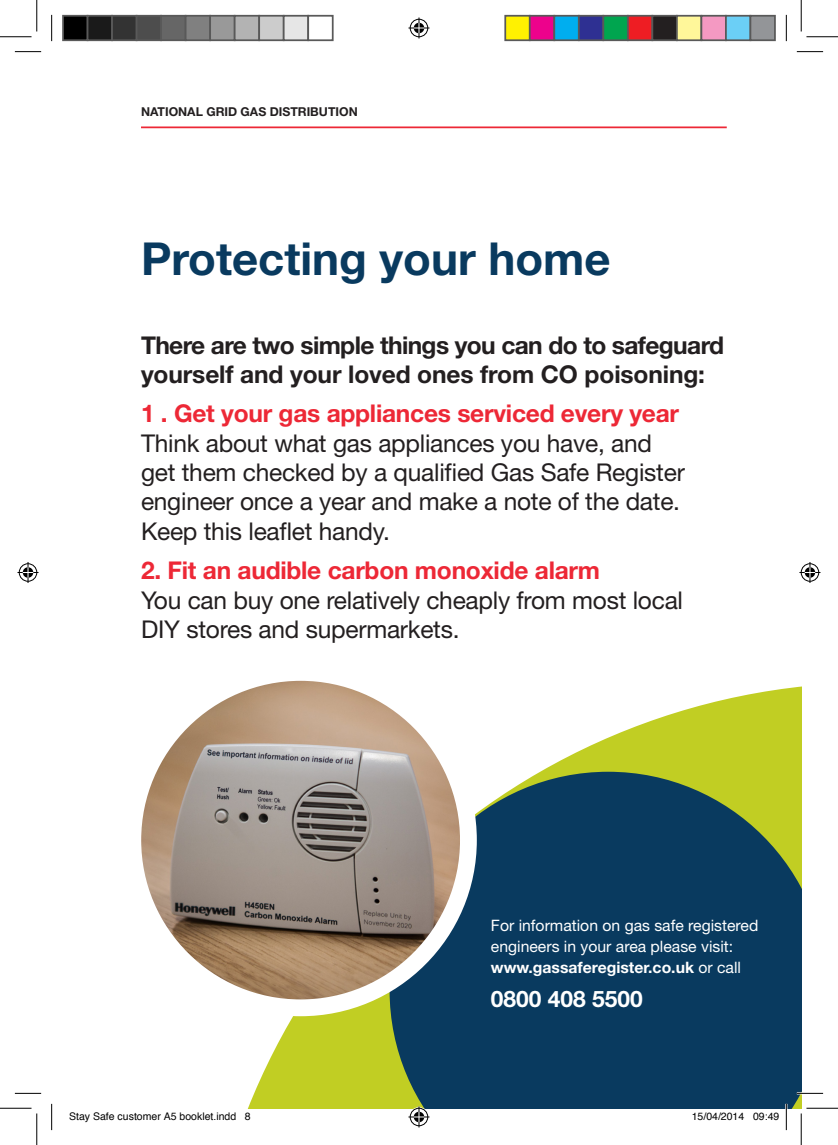
<style>
.page{position:relative;width:838px;height:1145px;background:#fff}
.page>*{position:absolute;margin:0;border:0;box-sizing:border-box;transform-origin:0 0}
._01_Main_Title{font:700 45.5px "Helvetica Neue";color:#093a5f}
.t1{font:24.5px/29.4px "Helvetica Neue";letter-spacing:-.01em;color:#231f20}
.t2{font:700 24.5px/29.4px "Helvetica Neue";letter-spacing:-.025em;color:#231f20}
.t3{font:700 24.5px "Helvetica Neue";letter-spacing:-.01em;color:#ed2836}
.t4{font:700 22.75px "Helvetica Neue";color:#fff}
.t5{font:15.75px/21px "Helvetica Neue";color:#fff}
.t6{font:700 12.25px "Helvetica Neue";color:#231f20}
.t7{font:10.5px "Helvetica";color:#000}
.s1{font-weight:700}
</style>
<div class="page">
<svg style="left:248px;top:686px;width:553px;height:422px;fill:#c1ce23"></svg>
<svg style="left:389px;top:772px;width:412px;height:336px;background:#18465c"></svg>
<hr style="left:141px;top:126px;width:585px;height:2px;background:#ed2836">
<img style="left:142px;top:682px;width:326px;height:321px">
<div style="left:124px;top:664px;width:353px;height:352px;border:17px solid #fff;border-radius:50%"></div>
<hr style="left:796px;top:1092px;width:27px;height:2px;background:#fff">
<hr style="left:785px;top:1104px;width:2px;height:26px;background:#fff">
<svg style="left:15px;top:51px;width:26px;height:1px"></svg>
<svg style="left:796px;top:51px;width:27px;height:1px"></svg>
<svg style="left:15px;top:1093px;width:26px;height:1px"></svg>
<svg style="left:796px;top:1093px;width:27px;height:1px"></svg>
<svg style="left:51px;top:15px;width:1px;height:26px"></svg>
<svg style="left:51px;top:1104px;width:1px;height:26px"></svg>
<svg style="left:786px;top:15px;width:1px;height:26px"></svg>
<svg style="left:786px;top:1104px;width:1px;height:26px"></svg>
<hr style="left:0;top:36px;width:32px;height:1px;background:#000">
<hr style="left:806px;top:36px;width:31px;height:1px;background:#000">
<hr style="left:0;top:1108px;width:32px;height:1px;background:#000">
<hr style="left:806px;top:1108px;width:31px;height:1px;background:#000">
<hr style="left:36px;top:0;width:1px;height:31px;background:#000">
<hr style="left:36px;top:1113px;width:1px;height:32px;background:#000">
<hr style="left:800px;top:0;width:1px;height:31px;background:#000">
<hr style="left:800px;top:1113px;width:1px;height:32px;background:#000">
<svg style="left:408px;top:18px;width:21px;height:21px"></svg>
<svg style="left:408px;top:1106px;width:21px;height:21px"></svg>
<svg style="left:18px;top:562px;width:21px;height:21px"></svg>
<svg style="left:799px;top:562px;width:21px;height:21px"></svg>
<div style="left:63px;top:16px;width:25px;height:24px;background:#000"></div>
<div style="left:62px;top:15px;width:26px;height:26px;border:2px solid #595959"></div>
<div style="left:88px;top:16px;width:24px;height:24px;background:#1a1a1a"></div>
<div style="left:87px;top:15px;width:26px;height:26px;border:2px solid #595959"></div>
<div style="left:112px;top:16px;width:25px;height:24px;background:#333"></div>
<div style="left:111px;top:15px;width:26px;height:26px;border:2px solid #595959"></div>
<div style="left:137px;top:16px;width:24px;height:24px;background:#4d4d4d"></div>
<div style="left:136px;top:15px;width:26px;height:26px;border:2px solid #595959"></div>
<div style="left:161px;top:16px;width:25px;height:24px;background:#666"></div>
<div style="left:160px;top:15px;width:26px;height:26px;border:2px solid #595959"></div>
<div style="left:186px;top:16px;width:24px;height:24px;background:#808080"></div>
<div style="left:185px;top:15px;width:26px;height:26px;border:2px solid #595959"></div>
<div style="left:210px;top:16px;width:25px;height:24px;background:#999"></div>
<div style="left:209px;top:15px;width:26px;height:26px;border:2px solid #595959"></div>
<div style="left:235px;top:16px;width:24px;height:24px;background:#b3b3b3"></div>
<div style="left:234px;top:15px;width:26px;height:26px;border:2px solid #595959"></div>
<div style="left:259px;top:16px;width:25px;height:24px;background:#ccc"></div>
<div style="left:258px;top:15px;width:26px;height:26px;border:2px solid #595959"></div>
<div style="left:284px;top:16px;width:24px;height:24px;background:#e6e6e6"></div>
<div style="left:283px;top:15px;width:26px;height:26px;border:2px solid #595959"></div>
<div style="left:307px;top:15px;width:26px;height:26px;border:2px solid #595959"></div>
<div style="left:505px;top:16px;width:24px;height:24px;background:#fff101"></div>
<div style="left:504px;top:15px;width:26px;height:26px;border:2px solid #595959"></div>
<div style="left:529px;top:16px;width:25px;height:24px;background:#ed028c"></div>
<div style="left:529px;top:15px;width:26px;height:26px;border:2px solid #595959"></div>
<div style="left:554px;top:16px;width:24px;height:24px;background:#00aeef"></div>
<div style="left:553px;top:15px;width:26px;height:26px;border:2px solid #595959"></div>
<div style="left:578px;top:16px;width:25px;height:24px;background:#2e3092"></div>
<div style="left:578px;top:15px;width:26px;height:26px;border:2px solid #595959"></div>
<div style="left:603px;top:16px;width:24px;height:24px;background:#00a54f"></div>
<div style="left:602px;top:15px;width:26px;height:26px;border:2px solid #595959"></div>
<div style="left:627px;top:16px;width:25px;height:24px;background:#ee1d23"></div>
<div style="left:627px;top:15px;width:26px;height:26px;border:2px solid #595959"></div>
<div style="left:652px;top:16px;width:24px;height:24px;background:#231f20"></div>
<div style="left:651px;top:15px;width:26px;height:26px;border:2px solid #595959"></div>
<div style="left:676px;top:16px;width:25px;height:24px;background:#fff79a"></div>
<div style="left:676px;top:15px;width:26px;height:26px;border:2px solid #595959"></div>
<div style="left:701px;top:16px;width:24px;height:24px;background:#f499c2"></div>
<div style="left:700px;top:15px;width:26px;height:26px;border:2px solid #595959"></div>
<div style="left:725px;top:16px;width:25px;height:24px;background:#6bcff6"></div>
<div style="left:725px;top:15px;width:26px;height:26px;border:2px solid #595959"></div>
<div style="left:750px;top:16px;width:24px;height:24px;background:#939598"></div>
<div style="left:749px;top:15px;width:26px;height:26px;border:2px solid #595959"></div>
<p class="t6" style="left:141px;top:104px;width:218px">NATIONAL GRID GAS DISTRIBUTION</p>
<p class="_01_Main_Title" style="left:141px;top:230px;width:471px">Protecting your home</p>
<p class="t2" style="left:141px;top:330px;width:584px">There are two simple things you can do to safeguard yourself and your loved ones from CO poisoning:</p>
<p class="t3" style="left:141px;top:398px;width:539px">1 . Get your gas appliances serviced every year</p>
<p class="t1" style="left:141px;top:428px;width:545px">Think about what gas appliances you have, and get them checked by a qualified Gas Safe Register engineer once a year and make a note of the date.<br>Keep this leaflet handy.</p>
<p class="t3" style="left:141px;top:555px;width:460px">2. Fit an audible carbon monoxide alarm</p>
<p class="t1" style="left:141px;top:585px;width:543px">You can buy one relatively cheaply from most local<br>DIY stores and supermarkets.</p>
<p class="t5" style="left:491px;top:915px;width:269px">For information on gas safe registered engineers in your area please visit: <span class="s1">www.gassaferegister.co.uk</span> or call</p>
<p class="t4" style="left:491px;top:985px;width:153px">0800 408 5500</p>
<p class="t7" style="left:69px;top:1108px;width:183px">Stay Safe customer A5 booklet.indd 8</p>
<p class="t7" style="left:691px;top:1108px;width:89px">15/04/2014 09:49</p>
</div>
